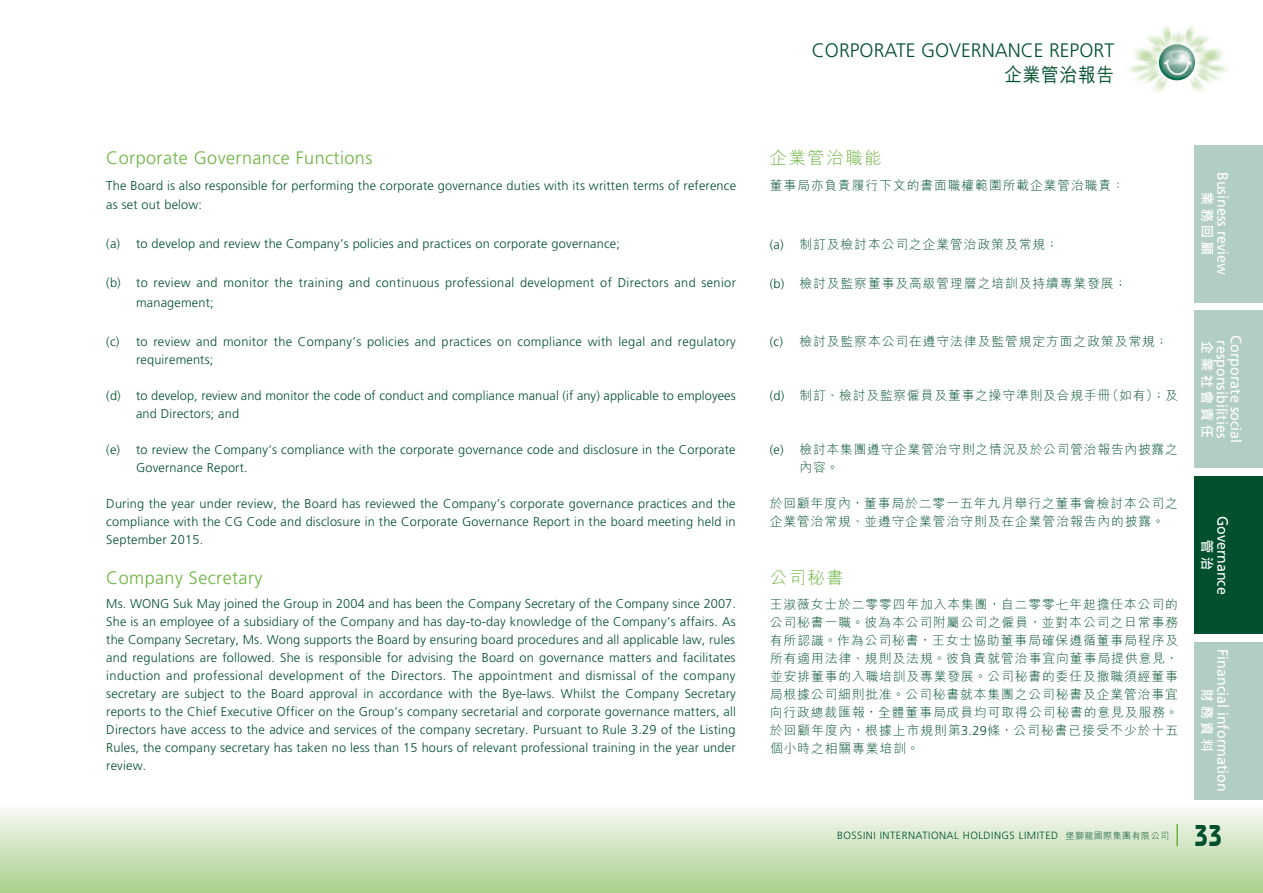
<style>
.page{position:relative;width:1263px;height:893px;background:#fff}
.page>*{position:absolute;margin:0;border:0;box-sizing:border-box;transform-origin:0 0}
.t1{font:600 30px "Bauhaus Std";color:#00502e;scale:.8 1}
.t2{font:300 19.5px "Frutiger LT Std";color:#00502e}
.t3{font:500 19.5px "M Hei HK";letter-spacing:.05em;color:#00502e;scale:.9 1}
.t4{font:300 18px "Frutiger LT Std";letter-spacing:.025em;color:#6cb43f}
.t5{font:300 17.25px "M Hei HK";letter-spacing:.1em;color:#6cb43f}
.t6{font:15px "Frutiger LT Std";color:#fff;scale:.95 1}
.t7{font:13.5px "Li Hei Pro";letter-spacing:.3em;color:#fff;scale:.95 1}
.t8{font:300 12.75px/18px "Frutiger LT Std";letter-spacing:.015em;color:#00502e}
.t9{font:300 12.75px/18px "M Hei HK";letter-spacing:.075em;color:#00502e}
.t10{font:300 10.5px "Frutiger LT Std";letter-spacing:.05em;color:#00502e}
.s1{font-family:"Frutiger LT Std"}
.s2{font-family:"M Hei HK";font-size:9px}
</style>
<div class="page">
<img style="left:1129px;top:26px;width:99px;height:66px">
<img style="left:1159px;top:44px;width:36px;height:36px;border-radius:18px">
<div style="left:0;top:801px;width:1263px;height:92px;background:linear-gradient(to bottom,#fdfdfd,#a9d08b)"></div>
<hr style="left:1176px;top:824px;width:2px;height:22px;background:#6cb43f">
<div style="left:1195px;top:642px;width:68px;height:157px;background:#b2cdc2"></div>
<div style="left:1195px;top:476px;width:68px;height:158px;background:#00502e"></div>
<div style="left:1195px;top:145px;width:68px;height:157px;background:#b2cdc2"></div>
<div style="left:1195px;top:310px;width:68px;height:158px;background:#b2cdc2"></div>
<h3 class="t4" style="left:106px;top:147px;width:268px">Corporate Governance Functions</h3>
<p class="t8" style="left:106px;top:176px;width:631px;line-height:19.5px">The Board is also responsible for performing the corporate governance duties with its written terms of reference as set out below:</p>
<p class="t8" style="left:106px;top:235px;width:515px">(a) to develop and review the Company’s policies and practices on corporate governance;</p>
<p class="t8" style="left:136px;top:273px;width:601px;line-height:19.5px;text-indent:-30px">(b) to review and monitor the training and continuous professional development of Directors and senior management;</p>
<p class="t8" style="left:136px;top:332px;width:601px;text-indent:-30px">(c) to review and monitor the Company’s policies and practices on compliance with legal and regulatory requirements;</p>
<p class="t8" style="left:136px;top:386px;width:601px;text-indent:-30px">(d) to develop, review and monitor the code of conduct and compliance manual (if any) applicable to employees and Directors; and</p>
<p class="t8" style="left:136px;top:440px;width:601px;text-indent:-30px">(e) to review the Company’s compliance with the corporate governance code and disclosure in the Corporate<br>Governance Report.</p>
<p class="t8" style="left:106px;top:494px;width:631px;text-align:justify">During the year under review, the Board has reviewed the Company’s corporate governance practices and the compliance with the CG Code and disclosure in the Corporate Governance Report in the board meeting held in September 2015.</p>
<h3 class="t4" style="left:106px;top:567px;width:158px">Company Secretary</h3>
<p class="t8" style="left:106px;top:595px;width:631px;text-align:justify">Ms. WONG Suk May joined the Group in 2004 and has been the Company Secretary of the Company since 2007.<br>She is an employee of a subsidiary of the Company and has day-to-day knowledge of the Company’s affairs. As the Company Secretary, Ms. Wong supports the Board by ensuring board procedures and all applicable law, rules and regulations are followed. She is responsible for advising the Board on governance matters and facilitates induction and professional development of the Directors. The appointment and dismissal of the company secretary are subject to the Board approval in accordance with the Bye-laws. Whilst the Company Secretary reports to the Chief Executive Officer on the Group’s company secretarial and corporate governance matters, all Directors have access to the advice and services of the company secretary. Pursuant to Rule 3.29 of the Listing Rules, the company secretary has taken no less than 15 hours of relevant professional training in the year under review.</p>
<h2 class="t2" style="left:812px;top:39px;width:304px">CORPORATE GOVERNANCE REPORT</h2>
<h2 class="t3" style="left:1004px;top:60px;width:123px">企業管治報告</h2>
<h3 class="t5" style="left:770px;top:146px;width:114px">企業管治職能</h3>
<p class="t9" style="left:770px;top:176px;width:356px">董事局亦負責履行下文的書面職權範圍所載企業管治職責：</p>
<p class="t9" style="left:770px;top:235px;width:290px"><span class="s1">(a)</span> 制訂及檢討本公司之企業管治政策及常規；</p>
<p class="t9" style="left:770px;top:274px;width:359px"><span class="s1">(b)</span> 檢討及監察董事及高級管理層之培訓及持續專業發展；</p>
<p class="t9" style="left:770px;top:332px;width:400px"><span class="s1">(c)</span> 檢討及監察本公司在遵守法律及監管規定方面之政策及常規；</p>
<p class="t9" style="left:770px;top:386px;width:410px"><span class="s1">(d)</span> 制訂、檢討及監察僱員及董事之操守準則及合規手冊（如有）；及</p>
<p class="t9" style="left:799px;top:440px;width:380px;text-indent:-30px"><span class="s1">(e)</span> 檢討本集團遵守企業管治守則之情況及於公司管治報告內披露之內容。</p>
<p class="t9" style="left:770px;top:494px;width:410px">於回顧年度內，董事局於二零一五年九月舉行之董事會檢討本公司之企業管治常規、並遵守企業管治守則及在企業管治報告內的披露。</p>
<h3 class="t5" style="left:770px;top:566px;width:76px">公司秘書</h3>
<p class="t9" style="left:770px;top:595px;width:410px;text-align:justify">王淑薇女士於二零零四年加入本集團，自二零零七年起擔任本公司的公司秘書一職。彼為本公司附屬公司之僱員，並對本公司之日常事務有所認識。作為公司秘書，王女士協助董事局確保遵循董事局程序及所有適用法律、規則及法規。彼負責就管治事宜向董事局提供意見，並安排董事的入職培訓及專業發展。公司秘書的委任及撤職須經董事局根據公司細則批准。公司秘書就本集團之公司秘書及企業管治事宜向行政總裁匯報，全體董事局成員均可取得公司秘書的意見及服務。於回顧年度內，根據上市規則第<span class="s1">3.29</span>條，公司秘書已接受不少於十五個小時之相關專業培訓。</p>
<p class="t6" style="left:1231px;top:172px;width:110px;rotate:90deg">Business review</p>
<p class="t7" style="left:1214px;top:192px;width:68px;rotate:90deg">業務回顧</p>
<p class="t6" style="left:1245px;top:335px;width:115px;rotate:90deg">Corporate social</p>
<p class="t7" style="left:1214px;top:341px;width:103px;rotate:90deg">企業社會責任</p>
<p class="t6" style="left:1231px;top:340px;width:105px;rotate:90deg">responsibilities</p>
<p class="t6" style="left:1231px;top:516px;width:85px;rotate:90deg">Governance</p>
<p class="t7" style="left:1214px;top:540px;width:33px;rotate:90deg">管治</p>
<p class="t6" style="left:1231px;top:649px;width:152px;rotate:90deg">Financial information</p>
<p class="t7" style="left:1214px;top:689px;width:68px;rotate:90deg">財務資料</p>
<p class="t10" style="left:837px;top:830px;width:334px">BOSSINI INTERNATIONAL HOLDINGS LIMITED <span class="s2">堡獅龍國際集團有限公司</span></p>
<h1 class="t1" style="left:1195px;top:817px;width:36px">33</h1>
</div>
